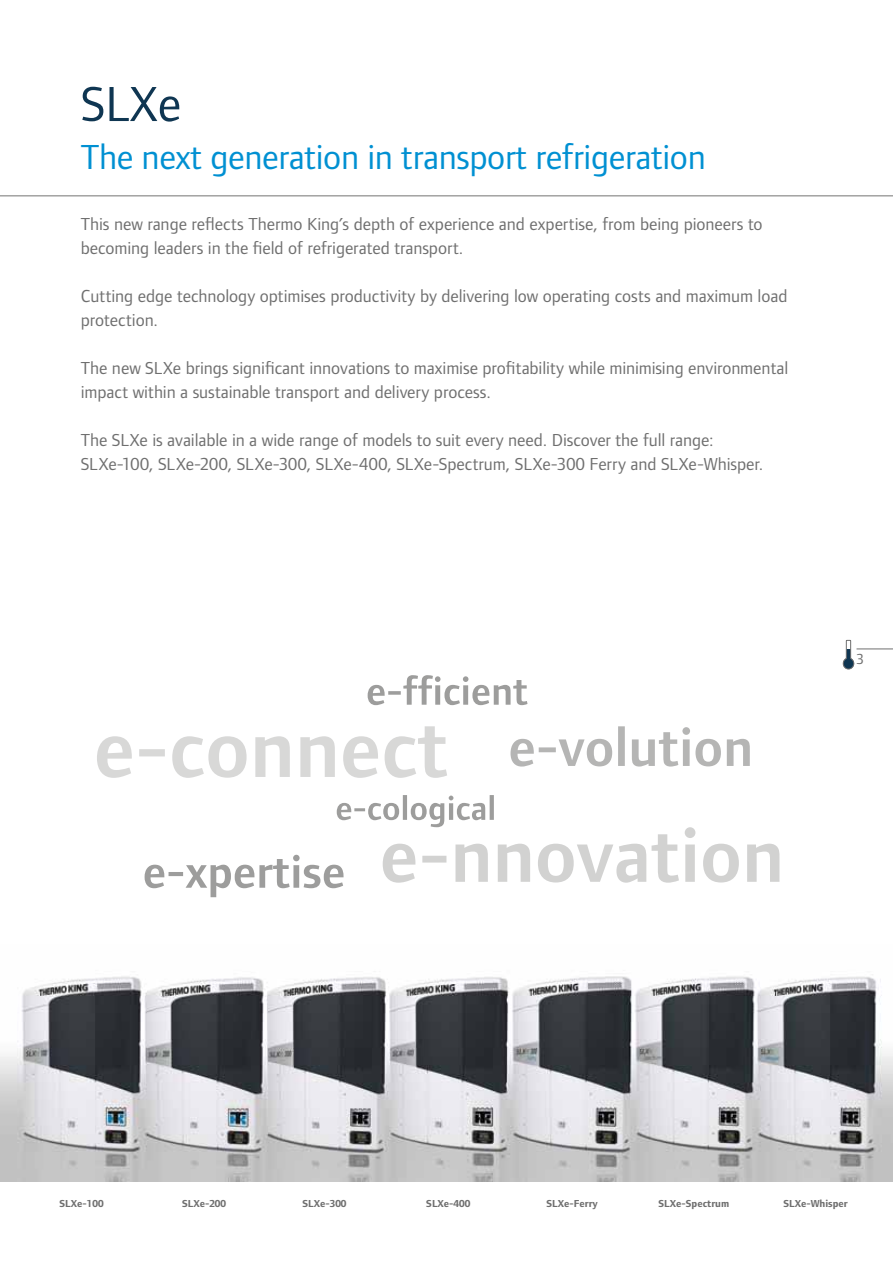
<style>
.page{position:relative;width:893px;height:1263px;background:#fff}
.page>*{position:absolute;margin:0;border:0;box-sizing:border-box;transform-origin:0 0}
.t1{font:51px "Foundry Form Sans Blonde";color:#0f3652}
.t2{font:36px "Foundry Form Sans Blonde";letter-spacing:-.01em;color:#0090d2}
.t3{font:18px/24px "Foundry Form Sans Blonde";letter-spacing:-.005em;color:#6f6f6f}
.t4{font:15px "Foundry Form Sans Blonde";color:#6f6f6f}
.t5{font:700 10.5px "Foundry Form Sans Blonde";color:#6f6f6f}
</style>
<div class="page">
<img style="left:0;top:974px;width:893px;height:207px">
<svg style="left:842px;top:640px;width:12px;height:30px"></svg>
<hr style="left:856px;top:648px;width:37px;height:1px;background:#6f6f6f">
<hr style="left:0;top:196px;width:1px;height:435px;background:#1084ae">
<hr style="left:0;top:196px;width:893px;height:1px;background:#9d9d9c">
<svg style="left:97px;top:726px;width:350px;height:52px"></svg>
<svg style="left:368px;top:675px;width:159px;height:30px"></svg>
<svg style="left:510px;top:726px;width:240px;height:40px"></svg>
<svg style="left:145px;top:795px;width:634px;height:102px"></svg>
<h1 class="t1" style="left:81px;top:75px;width:102px">SLXe</h1>
<h2 class="t2" style="left:81px;top:136px;width:626px">The next generation in transport refrigeration</h2>
<p class="t3" style="left:81px;top:212px;width:683px">This new range reflects Thermo King’s depth of experience and expertise, from being pioneers to becoming leaders in the field of refrigerated transport.</p>
<p class="t3" style="left:81px;top:284px;width:708px">Cutting edge technology optimises productivity by delivering low operating costs and maximum load protection.</p>
<p class="t3" style="left:81px;top:356px;width:709px">The new SLXe brings significant innovations to maximise profitability while minimising environmental impact within a sustainable transport and delivery process.</p>
<p class="t3" style="left:81px;top:428px;width:684px">The SLXe is available in a wide range of models to suit every need. Discover the full range:<br>SLXe-100, SLXe-200, SLXe-300, SLXe-400, SLXe-Spectrum, SLXe-300 Ferry and SLXe-Whisper.</p>
<p class="t4" style="left:856px;top:651px;width:9px">3</p>
<p class="t5" style="left:60px;top:1197px;width:46px">SLXe-100</p>
<p class="t5" style="left:182px;top:1197px;width:46px">SLXe-200</p>
<p class="t5" style="left:302px;top:1197px;width:46px">SLXe-300</p>
<p class="t5" style="left:426px;top:1197px;width:46px">SLXe-400</p>
<p class="t5" style="left:547px;top:1197px;width:53px">SLXe-Ferry</p>
<p class="t5" style="left:658px;top:1197px;width:72px">SLXe-Spectrum</p>
<p class="t5" style="left:783px;top:1197px;width:66px">SLXe-Whisper</p>
</div>
